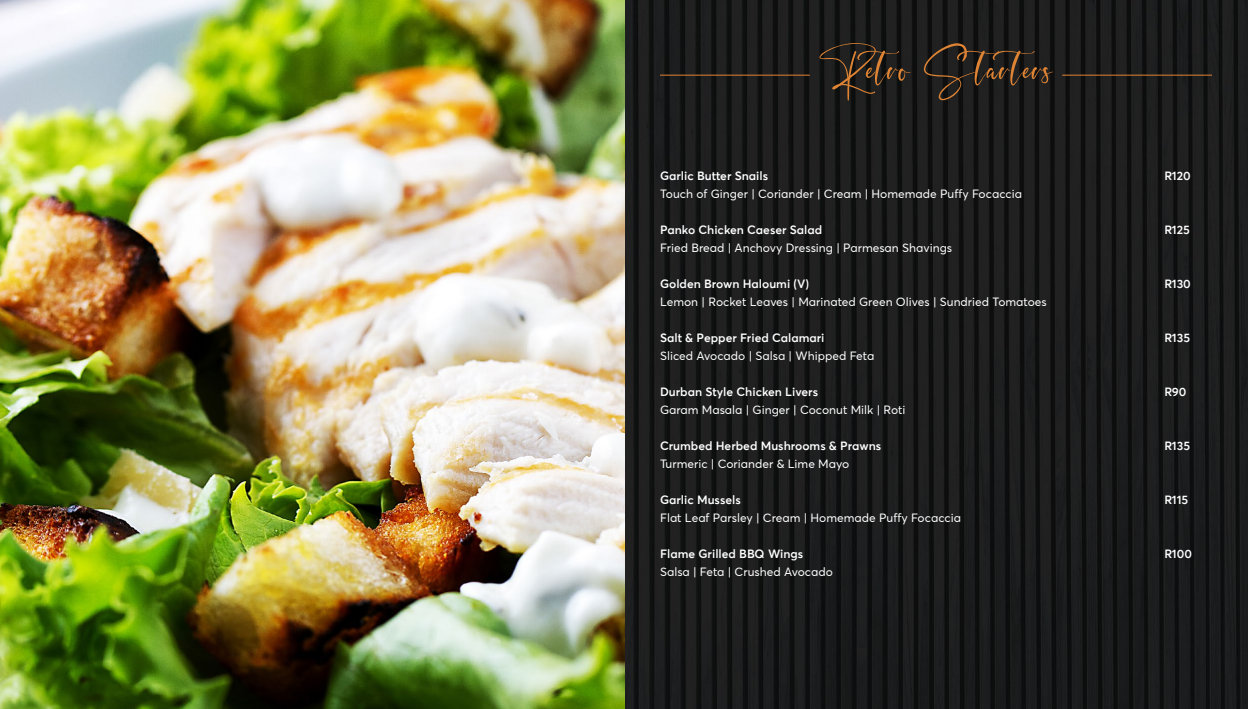
<style>
.page{position:relative;width:1248px;height:709px;background:#fff}
.page>*{position:absolute;margin:0;border:0;box-sizing:border-box;transform-origin:0 0}
.t1{font:80px "Hey Jenifer";letter-spacing:.01em;color:#de8434}
.t2{font:12px "Averta Std";color:#fff}
.t3{font:600 12px "Averta Std";color:#fff}
</style>
<div class="page">
<img style="left:0;top:0;width:1247px;height:709px">
<hr style="left:660px;top:75px;width:149px;height:1px;background:#de8434">
<hr style="left:1062px;top:75px;width:149px;height:1px;background:#de8434">
<h1 class="t1" style="left:819px;top:24px;width:235px">Retro Starters</h1>
<p class="t3" style="left:660px;top:168px;width:110px">Garlic Butter Snails</p>
<p class="t3" style="left:1164px;top:168px;width:28px">R120</p>
<p class="t2" style="left:660px;top:186px;width:363px">Touch of Ginger | Coriander | Cream | Homemade Puffy Focaccia</p>
<p class="t3" style="left:660px;top:222px;width:164px">Panko Chicken Caeser Salad</p>
<p class="t3" style="left:1164px;top:222px;width:27px">R125</p>
<p class="t2" style="left:660px;top:240px;width:294px">Fried Bread | Anchovy Dressing | Parmesan Shavings</p>
<p class="t3" style="left:660px;top:276px;width:151px">Golden Brown Haloumi (V)</p>
<p class="t3" style="left:1164px;top:276px;width:28px">R130</p>
<p class="t2" style="left:660px;top:294px;width:388px">Lemon | Rocket Leaves | Marinated Green Olives | Sundried Tomatoes</p>
<p class="t3" style="left:660px;top:330px;width:166px">Salt &amp; Pepper Fried Calamari</p>
<p class="t3" style="left:1164px;top:330px;width:27px">R135</p>
<p class="t2" style="left:660px;top:348px;width:216px">Sliced Avocado | Salsa | Whipped Feta</p>
<p class="t3" style="left:660px;top:384px;width:159px">Durban Style Chicken Livers</p>
<p class="t3" style="left:1164px;top:384px;width:24px">R90</p>
<p class="t2" style="left:660px;top:402px;width:247px">Garam Masala | Ginger | Coconut Milk | Roti</p>
<p class="t3" style="left:660px;top:438px;width:223px">Crumbed Herbed Mushrooms &amp; Prawns</p>
<p class="t3" style="left:1164px;top:438px;width:27px">R135</p>
<p class="t2" style="left:660px;top:456px;width:191px">Turmeric | Coriander &amp; Lime Mayo</p>
<p class="t3" style="left:660px;top:492px;width:82px">Garlic Mussels</p>
<p class="t3" style="left:1164px;top:492px;width:25px">R115</p>
<p class="t2" style="left:660px;top:510px;width:303px">Flat Leaf Parsley | Cream | Homemade Puffy Focaccia</p>
<p class="t3" style="left:660px;top:546px;width:145px">Flame Grilled BBQ Wings</p>
<p class="t3" style="left:1164px;top:546px;width:29px">R100</p>
<p class="t2" style="left:660px;top:564px;width:174px">Salsa | Feta | Crushed Avocado</p>
</div>
